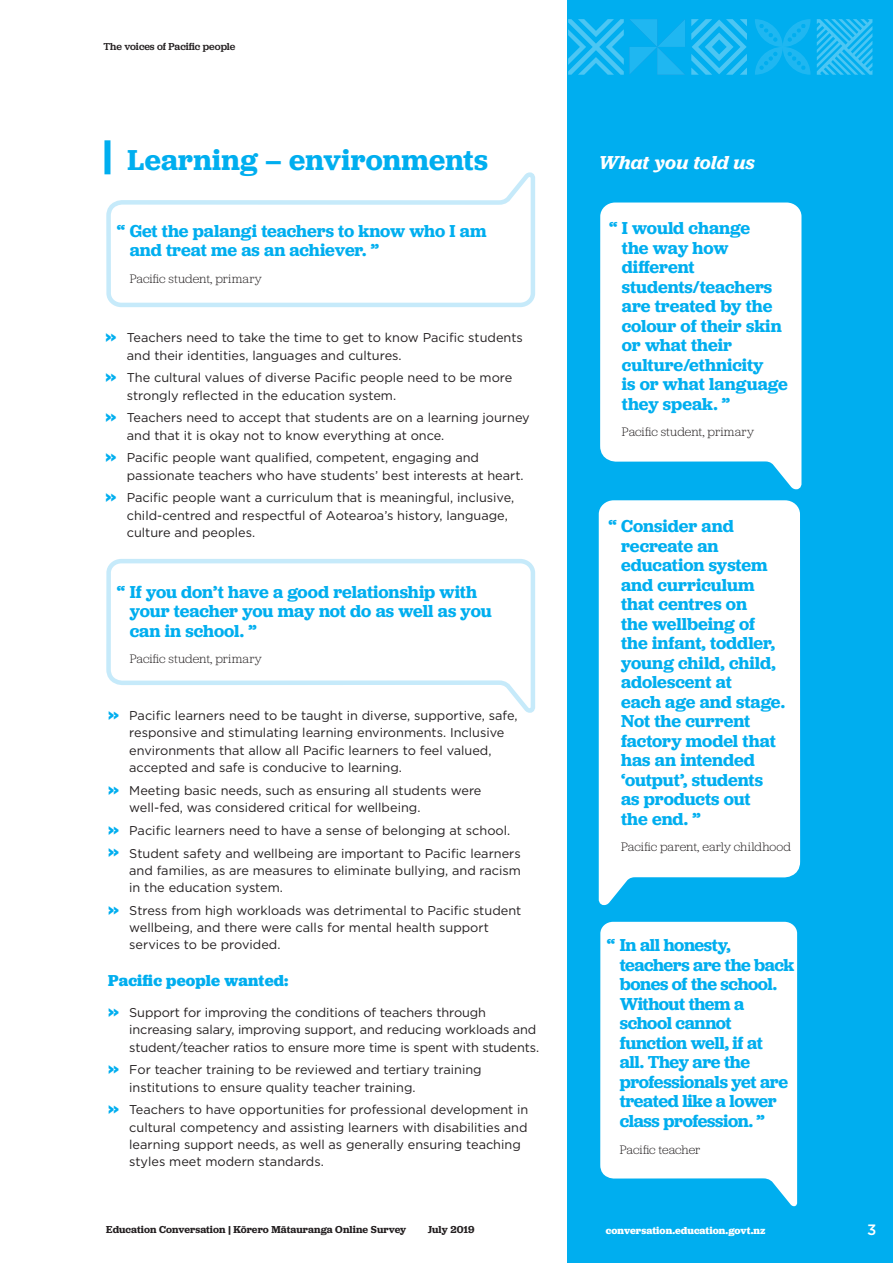
<style>
.page{position:relative;width:893px;height:1263px;background:#fff}
.page>*{position:absolute;margin:0;border:0;box-sizing:border-box;transform-origin:0 0}
.t1{font:600 30px "Jubilat";letter-spacing:.01em;color:#00aeef}
.t2{font:italic 600 19.5px "Jubilat";letter-spacing:.005em;color:#fff}
.t3{font:600 18px/19.5px "Jubilat";letter-spacing:-.005em;color:#00aeef}
.t4{font:700 16.5px "Jubilat";letter-spacing:.01em;color:#00aeef}
.t5{font:500 15px "Gotham";color:#fff}
.t6{font:12.75px/17.2px "Gotham";color:#231f20}
.t7{font:300 12.75px "Jubilat";letter-spacing:.005em;color:#231f20}
.t8{font:600 10.5px "Jubilat";letter-spacing:.005em;color:#231f20}
.t9{font:700 10.5px "Jubilat";letter-spacing:.005em;color:#fff}
.t10{font:500 10.5px "Jubilat";letter-spacing:-.005em;color:#231f20}
.s1{font-family:"Jubilat";font-weight:600;font-size:25.5px;color:#00aeef}
</style>
<div class="page">
<div style="left:568px;top:0;width:325px;height:1263px;background:#00aeef"></div>
<svg style="left:600px;top:202px;width:202px;height:288px;background:#e6f7fd"></svg>
<svg style="left:600px;top:922px;width:197px;height:284px;background:#e7f7fd"></svg>
<svg style="left:598px;top:500px;width:203px;height:406px;background:#ecf8fd"></svg>
<div style="left:104px;top:140px;width:6px;height:34px;background:#00aeef"></div>
<svg style="left:755px;top:19px;width:55px;height:56px"></svg>
<svg style="left:817px;top:19px;width:55px;height:56px"></svg>
<svg style="left:691px;top:19px;width:56px;height:56px"></svg>
<svg style="left:568px;top:19px;width:117px;height:56px"></svg>
<svg style="left:104px;top:164px;width:431px;height:144px"></svg>
<svg style="left:106px;top:559px;width:429px;height:154px"></svg>
<p class="t10" style="left:103px;top:40px;width:133px">The voices of Pacific people</p>
<h1 class="t1" style="left:127px;top:141px;width:362px">Learning – environments</h1>
<h2 class="t2" style="left:598px;top:150px;width:158px">What you told us</h2>
<h3 class="t3" style="left:130px;top:221px;width:358px;text-indent:-13px">“ Get the palangi teachers to know who I am and treat me as an achiever. ”</h3>
<p class="t7" style="left:130px;top:271px;width:134px">Pacific student, primary</p>
<p class="t6" style="left:127px;top:329px;width:398px;text-indent:-21px"><span class="s1">»</span> Teachers need to take the time to get to know Pacific students and their identities, languages and cultures.</p>
<p class="t6" style="left:127px;top:369px;width:387px;text-indent:-21px"><span class="s1">»</span> The cultural values of diverse Pacific people need to be more strongly reflected in the education system.</p>
<p class="t6" style="left:127px;top:409px;width:404px;text-indent:-21px"><span class="s1">»</span> Teachers need to accept that students are on a learning journey and that it is okay not to know everything at once.</p>
<p class="t6" style="left:127px;top:449px;width:398px;text-indent:-21px"><span class="s1">»</span> Pacific people want qualified, competent, engaging and passionate teachers who have students’ best interests at heart.</p>
<p class="t6" style="left:127px;top:489px;width:389px;text-indent:-21px"><span class="s1">»</span> Pacific people want a curriculum that is meaningful, inclusive, child-centred and respectful of Aotearoa’s history, language, culture and peoples.</p>
<h3 class="t3" style="left:130px;top:582px;width:363px;text-indent:-13px">“ If you don’t have a good relationship with your teacher you may not do as well as you can in school. ”</h3>
<p class="t7" style="left:130px;top:651px;width:134px">Pacific student, primary</p>
<p class="t6" style="left:129px;top:707px;width:390px;text-indent:-21px"><span class="s1">»</span> Pacific learners need to be taught in diverse, supportive, safe, responsive and stimulating learning environments. Inclusive environments that allow all Pacific learners to feel valued, accepted and safe is conducive to learning.</p>
<p class="t6" style="left:129px;top:781px;width:354px;text-indent:-21px"><span class="s1">»</span> Meeting basic needs, such as ensuring all students were well-fed, was considered critical for wellbeing.</p>
<p class="t6" style="left:108px;top:819px;width:414px;line-height:22.8px"><span class="s1">»</span> Pacific learners need to have a sense of belonging at school. <span class="s1">»</span> Student safety and wellbeing are important to Pacific learners</p>
<p class="t6" style="left:129px;top:861px;width:393px">and families, as are measures to eliminate bullying, and racism in the education system.</p>
<p class="t6" style="left:129px;top:901px;width:394px;text-indent:-21px"><span class="s1">»</span> Stress from high workloads was detrimental to Pacific student wellbeing, and there were calls for mental health support services to be provided.</p>
<p class="t4" style="left:108px;top:970px;width:182px">Pacific people wanted:</p>
<p class="t6" style="left:129px;top:1004px;width:411px;text-indent:-21px"><span class="s1">»</span> Support for improving the conditions of teachers through increasing salary, improving support, and reducing workloads and student/teacher ratios to ensure more time is spent with students.</p>
<p class="t6" style="left:129px;top:1061px;width:354px;text-indent:-21px"><span class="s1">»</span> For teacher training to be reviewed and tertiary training institutions to ensure quality teacher training.</p>
<p class="t6" style="left:129px;top:1101px;width:401px;text-indent:-21px"><span class="s1">»</span> Teachers to have opportunities for professional development in cultural competency and assisting learners with disabilities and learning support needs, as well as generally ensuring teaching styles meet modern standards.</p>
<p class="t8" style="left:106px;top:1222px;width:302px">Education Conversation | Kōrero Mātauranga Online Survey</p>
<p class="t8" style="left:428px;top:1222px;width:48px">July 2019</p>
<h3 class="t3" style="left:622px;top:218px;width:167px;text-indent:-13px">“ I would change<br>the way how different students/teachers are treated by the colour of their skin or what their culture/ethnicity<br>is or what language they speak. ”</h3>
<p class="t7" style="left:622px;top:424px;width:134px">Pacific student, primary</p>
<p class="t3" style="left:621px;top:516px;width:165px;text-indent:-13px">“ Consider and recreate an education system and curriculum that centres on<br>the wellbeing of the infant, toddler, young child, child, adolescent at<br>each age and stage.<br>Not the current factory model that has an intended ‘output’, students as products out<br>the end. ”</p>
<p class="t7" style="left:621px;top:839px;width:171px">Pacific parent, early childhood</p>
<h3 class="t3" style="left:620px;top:935px;width:176px;text-indent:-13px">“ In all honesty, teachers are the back bones of the school.<br>Without them a school cannot function well, if at<br>all. They are the professionals yet are treated like a lower class profession. ”</h3>
<p class="t7" style="left:620px;top:1141px;width:82px">Pacific teacher</p>
<p class="t9" style="left:606px;top:1223px;width:161px">conversation.education.govt.nz</p>
<p class="t5" style="left:867px;top:1220px;width:11px">3</p>
</div>
